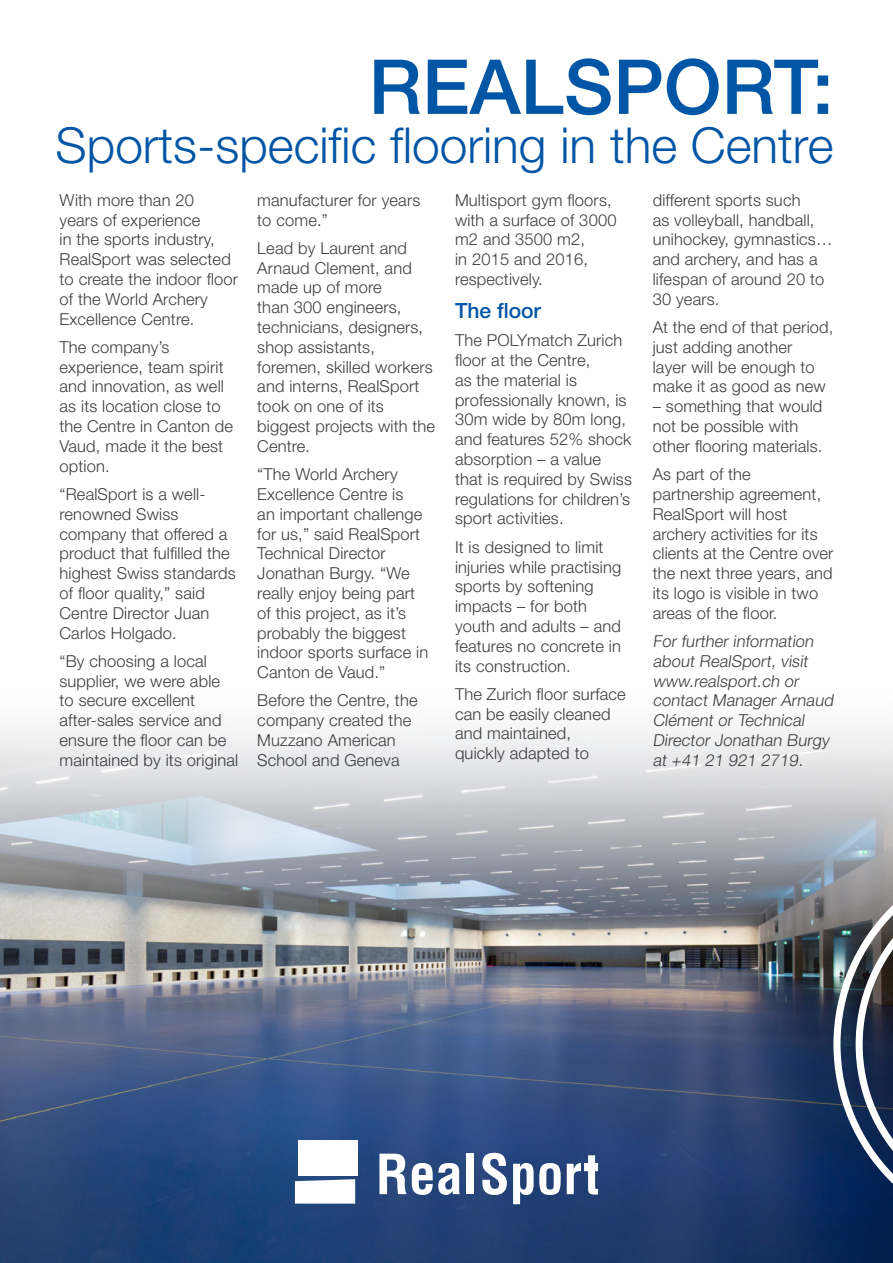
<style>
.page{position:relative;width:893px;height:1263px;background:#fff}
.page>*{position:absolute;margin:0;border:0;box-sizing:border-box;transform-origin:0 0}
.t1{font:500 75.9px "Helvetica Neue LT Pro";color:#0155a5}
.t2{font:300 49.65px "Helvetica Neue LT Pro";color:#0155a5}
.t3{font:500 21px "Helvetica Neue LT Pro";color:#0155a5}
.t4{font:300 16.5px/19.8px "Helvetica Neue LT Pro";letter-spacing:.01em;color:#3e3e3f}
</style>
<div class="page">
<img style="left:0;top:729px;width:893px;height:534px">
<svg style="left:833px;top:851px;width:60px;height:386px;background:#526176"></svg>
<svg style="left:379px;top:1153px;width:27px;height:41px"></svg>
<svg style="left:412px;top:1163px;width:48px;height:32px"></svg>
<div style="left:467px;top:1153px;width:7px;height:41px;background:#fff"></div>
<svg style="left:482px;top:1153px;width:25px;height:42px"></svg>
<svg style="left:513px;top:1163px;width:48px;height:41px"></svg>
<svg style="left:567px;top:1155px;width:31px;height:39px"></svg>
<div style="left:298px;top:1141px;width:60px;height:35px;background:#fff"></div>
<svg style="left:295px;top:1179px;width:60px;height:24px"></svg>
<p class="t1" style="left:369px;top:42px;width:466px">REALSPORT:</p>
<p class="t2" style="left:56px;top:115px;width:779px">Sports-specific flooring in the Centre</p>
<p class="t4" style="left:60px;top:190px;width:180px">With more than 20<br>years of experience<br>in the sports industry,<br>RealSport was selected to create the indoor floor of the World Archery<br>Excellence Centre.</p>
<p class="t4" style="left:60px;top:337px;width:175px">The company’s experience, team spirit and innovation, as well as its location close to the Centre in Canton de<br>Vaud, made it the best option.</p>
<p class="t4" style="left:60px;top:484px;width:178px">“RealSport is a well&shy;renowned Swiss company that offered a product that fulfilled the highest Swiss standards of floor quality,” said<br>Centre Director Juan<br>Carlos Holgado.</p>
<p class="t4" style="left:60px;top:651px;width:180px">“By choosing a local supplier, we were able to secure excellent after-sales service and ensure the floor can be maintained by its original</p>
<p class="t4" style="left:257px;top:190px;width:165px">manufacturer for years to come.”</p>
<p class="t4" style="left:257px;top:238px;width:179px">Lead by Laurent and<br>Arnaud Clement, and made up of more<br>than 300 engineers, technicians, designers, shop assistants, foremen, skilled workers and interns, RealSport took on one of its biggest projects with the<br>Centre.</p>
<p class="t4" style="left:257px;top:464px;width:172px">“The World Archery<br>Excellence Centre is<br>an important challenge for us,” said RealSport<br>Technical Director<br>Jonathan Burgy. “We really enjoy being part of this project, as it’s probably the biggest indoor sports surface in<br>Canton de Vaud.”</p>
<p class="t4" style="left:257px;top:690px;width:162px">Before the Centre, the company created the<br>Muzzano American<br>School and Geneva</p>
<p class="t4" style="left:455px;top:190px;width:163px">Multisport gym floors, with a surface of 3000 m2 and 3500 m2,<br>in 2015 and 2016, respectively.</p>
<p class="t3" style="left:455px;top:298px;width:87px">The floor</p>
<p class="t4" style="left:455px;top:330px;width:178px">The POLYmatch Zurich floor at the Centre,<br>as the material is professionally known, is<br>30m wide by 80m long, and features 52% shock absorption – a value that is required by Swiss regulations for children’s sport activities.</p>
<p class="t4" style="left:455px;top:537px;width:168px">It is designed to limit injuries while practising sports by softening impacts – for both youth and adults – and features no concrete in its construction.</p>
<p class="t4" style="left:455px;top:684px;width:172px">The Zurich floor surface can be easily cleaned and maintained,<br>quickly adapted to</p>
<p class="t4" style="left:653px;top:190px;width:181px">different sports such<br>as volleyball, handball, unihockey, gymnastics… and archery, and has a lifespan of around 20 to<br>30 years.</p>
<p class="t4" style="left:653px;top:317px;width:182px">At the end of that period, just adding another<br>layer will be enough to make it as good as new</p>
<p class="t4" style="left:653px;top:396px;width:171px">– something that would not be possible with other flooring materials.</p>
<p class="t4" style="left:653px;top:464px;width:182px">As part of the partnership agreement,<br>RealSport will host archery activities for its clients at the Centre over the next three years, and its logo is visible in two areas of the floor.</p>
<p class="t4" style="left:653px;top:631px;width:185px">For further information about RealSport, visit www.realsport.ch or contact Manager Arnaud<br>Clément or Technical<br>Director Jonathan Burgy at +41 21 921 2719.</p>
</div>
